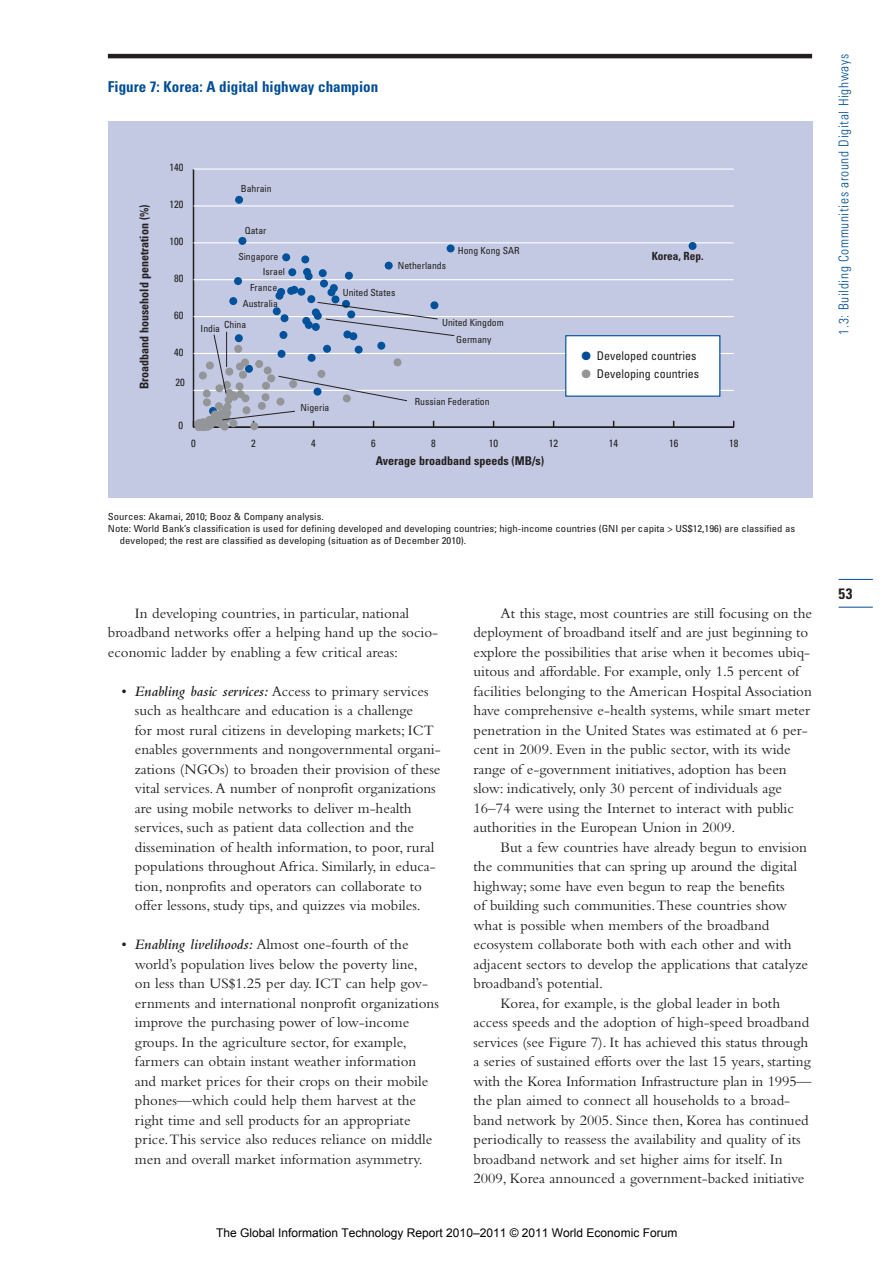
<style>
.page{position:relative;width:893px;height:1263px;background:#fff}
.page>*{position:absolute;margin:0;border:0;box-sizing:border-box;transform-origin:0 0}
.t1{font:15px/19.5px "Bembo";color:#231f20}
.t2{font:700 condensed 15px "Univers";color:#014d95}
.t3{font:700 condensed 15px "Univers";color:#231f20}
.t4{font:300 condensed 13.5px "Univers";letter-spacing:.045em;color:#014d95}
.t5{font:12px "Arial";color:#000}
.t6{font:700 condensed 12px "Univers";color:#231f20}
.t7{font:condensed 12px "Univers";color:#231f20}
.t8{font:700 condensed 11.25px "Univers";color:#231f20}
.t9{font:condensed 10.5px "Univers";color:#231f20}
.t10{font:condensed 9.75px "Univers";color:#231f20;scale:1.1 1}
.t11{font:condensed 9.75px/14.7px "Univers";color:#231f20}
.s1{color:#014d95}
.s2{color:#939598}
.s3{font-weight:600;font-style:italic}
</style>
<div class="page">
<hr style="left:108px;top:54px;width:704px;height:4px;background:#231f20">
<hr style="left:838px;top:579px;width:34px;height:1px;background:#014d95">
<hr style="left:838px;top:607px;width:34px;height:1px;background:#014d95">
<div style="left:108px;top:121px;width:704px;height:377px;background:#c3c9e2"></div>
<hr style="left:193px;top:169px;width:1px;height:258px;background:#231f20">
<hr style="left:193px;top:426px;width:540px;height:2px;background:#231f20">
<hr style="left:193px;top:390px;width:540px;height:1px;background:#fff">
<hr style="left:193px;top:353px;width:540px;height:1px;background:#fff">
<hr style="left:193px;top:316px;width:540px;height:1px;background:#fff">
<hr style="left:193px;top:279px;width:540px;height:1px;background:#fff">
<hr style="left:193px;top:242px;width:540px;height:1px;background:#fff">
<hr style="left:193px;top:205px;width:540px;height:1px;background:#fff">
<hr style="left:193px;top:168px;width:540px;height:2px;background:#fff">
<svg style="left:690px;top:244px;width:4px;height:4px"></svg>
<div style="left:688px;top:242px;width:8px;height:8px;border:1px solid #01529a;border-radius:50%"></div>
<div style="left:447px;top:245px;width:7px;height:7px;background:#01529a;border-radius:50%"></div>
<div style="left:446px;top:244px;width:8px;height:8px;border:1px solid #01529a;border-radius:50%"></div>
<div style="left:385px;top:262px;width:7px;height:7px;background:#01529a;border-radius:50%"></div>
<div style="left:385px;top:262px;width:8px;height:7px;border:1px solid #01529a;border-radius:50%"></div>
<div style="left:303px;top:268px;width:8px;height:8px;border:1px solid #01529a;border-radius:50%"></div>
<div style="left:302px;top:256px;width:6px;height:7px;background:#01529a;border-radius:50%"></div>
<div style="left:301px;top:255px;width:8px;height:8px;border:1px solid #01529a;border-radius:50%"></div>
<div style="left:288px;top:268px;width:8px;height:8px;border:1px solid #01529a;border-radius:50%"></div>
<svg style="left:284px;top:255px;width:4px;height:4px"></svg>
<div style="left:282px;top:253px;width:8px;height:8px;border:1px solid #01529a;border-radius:50%"></div>
<div style="left:239px;top:238px;width:7px;height:6px;background:#01529a;border-radius:50%"></div>
<div style="left:238px;top:237px;width:8px;height:8px;border:1px solid #01529a;border-radius:50%"></div>
<div style="left:236px;top:196px;width:6px;height:7px;background:#01529a;border-radius:50%"></div>
<div style="left:235px;top:196px;width:8px;height:8px;border:1px solid #01529a;border-radius:50%"></div>
<div style="left:201px;top:423px;width:8px;height:8px;border:1px solid #939598;border-radius:50%"></div>
<div style="left:195px;top:423px;width:8px;height:8px;border:1px solid #939598;border-radius:50%"></div>
<div style="left:199px;top:423px;width:8px;height:8px;border:1px solid #939598;border-radius:50%"></div>
<svg style="left:193px;top:269px;width:262px;height:161px"></svg>
<div style="left:566px;top:336px;width:153px;height:59px;background:#fff"></div>
<div style="left:565px;top:335px;width:155px;height:62px;border:1px solid #014d95"></div>
<p class="t2" style="left:108px;top:81px;width:272px">Figure 7: Korea: A digital highway champion</p>
<p class="t6" style="left:140px;top:389px;width:186px;rotate:-90deg">Broadband household penetration (%)</p>
<p class="t9" style="left:169px;top:164px;width:15px">140</p>
<p class="t9" style="left:169px;top:201px;width:15px">120</p>
<p class="t9" style="left:169px;top:237px;width:15px">100</p>
<p class="t9" style="left:174px;top:274px;width:11px">80</p>
<p class="t9" style="left:174px;top:311px;width:11px">60</p>
<p class="t9" style="left:174px;top:348px;width:11px">40</p>
<p class="t9" style="left:175px;top:378px;width:11px">20</p>
<p class="t9" style="left:179px;top:421px;width:6px">0</p>
<p class="t11" style="left:241px;top:182px;width:32px">Bahrain</p>
<p class="t11" style="left:245px;top:224px;width:23px">Qatar</p>
<p class="t11" style="left:263px;top:250px;width:24px;text-indent:-24px">Singapore<br>Israel</p>
<p class="t11" style="left:243px;top:280px;width:37px;line-height:15.9px;text-align:right">France<br>Australia</p>
<p class="t11" style="left:224px;top:318px;width:24px">China</p>
<p class="t11" style="left:201px;top:322px;width:21px">India</p>
<p class="t11" style="left:398px;top:259px;width:50px">Netherlands</p>
<p class="t11" style="left:343px;top:286px;width:54px">United States</p>
<p class="t11" style="left:458px;top:244px;width:63px">Hong Kong SAR</p>
<p class="t11" style="left:442px;top:316px;width:63px">United Kingdom</p>
<p class="t11" style="left:456px;top:333px;width:37px">Germany</p>
<p class="t11" style="left:301px;top:401px;width:30px">Nigeria</p>
<p class="t11" style="left:415px;top:395px;width:76px">Russian Federation</p>
<p class="t8" style="left:651px;top:252px;width:53px">Korea, Rep.</p>
<p class="t7" style="left:581px;top:351px;width:116px"><span class="s1">●</span> Developed countries</p>
<p class="t7" style="left:581px;top:369px;width:119px"><span class="s2">●</span> Developing countries</p>
<p class="t9" style="left:191px;top:439px;width:6px">0</p>
<p class="t9" style="left:251px;top:439px;width:6px">2</p>
<p class="t9" style="left:311px;top:439px;width:6px">4</p>
<p class="t9" style="left:371px;top:439px;width:6px">6</p>
<p class="t9" style="left:431px;top:439px;width:6px">8</p>
<p class="t9" style="left:489px;top:439px;width:11px">10</p>
<p class="t9" style="left:549px;top:439px;width:11px">12</p>
<p class="t9" style="left:609px;top:439px;width:11px">14</p>
<p class="t9" style="left:669px;top:439px;width:11px">16</p>
<p class="t9" style="left:729px;top:439px;width:11px">18</p>
<p class="t6" style="left:376px;top:456px;width:170px">Average broadband speeds (MB/s)</p>
<p class="t10" style="left:108px;top:513px;width:198px">Sources: Akamai, 2010; Booz &amp; Company analysis.</p>
<p class="t10" style="left:108px;top:525px;width:626px">Note: World Bank’s classification is used for defining developed and developing countries; high-income countries (GNI per capita &gt; US$12,196) are classified as</p>
<p class="t10" style="left:120px;top:537px;width:316px">developed; the rest are classified as developing (situation as of December 2010).</p>
<p class="t1" style="left:108px;top:604px;width:332px;text-indent:27px">In developing countries, in particular, national broadband networks offer a helping hand up the socio&shy;economic ladder by enabling a few critical areas:</p>
<p class="t1" style="left:135px;top:683px;width:307px;text-indent:-14px">• <span class="s3">Enabling basic services:</span> Access to primary services such as healthcare and education is a challenge<br>for most rural citizens in developing markets; ICT enables governments and nongovernmental organi&shy;zations (NGOs) to broaden their provision of these vital services. A number of nonprofit organizations are using mobile networks to deliver m-health services, such as patient data collection and the dissemination of health information, to poor, rural populations throughout Africa. Similarly, in educa&shy;tion, nonprofits and operators can collaborate to offer lessons, study tips, and quizzes via mobiles.</p>
<p class="t1" style="left:135px;top:936px;width:305px;text-indent:-14px">• <span class="s3">Enabling livelihoods:</span> Almost one-fourth of the world’s population lives below the poverty line,<br>on less than US$1.25 per day. ICT can help gov&shy;ernments and international nonprofit organizations improve the purchasing power of low-income groups. In the agriculture sector, for example, farmers can obtain instant weather information and market prices for their crops on their mobile phones—which could help them harvest at the right time and sell products for an appropriate price. This service also reduces reliance on middle men and overall market information asymmetry.</p>
<p class="t1" style="left:473px;top:604px;width:340px;text-indent:27px">At this stage, most countries are still focusing on the deployment of broadband itself and are just beginning to explore the possibilities that arise when it becomes ubiq&shy;uitous and affordable. For example, only 1.5 percent of facilities belonging to the American Hospital Association have comprehensive e-health systems, while smart meter penetration in the United States was estimated at 6 per&shy;cent in 2009. Even in the public sector, with its wide range of e-government initiatives, adoption has been slow: indicatively, only 30 percent of individuals age 16–74 were using the Internet to interact with public authorities in the European Union in 2009.</p>
<p class="t1" style="left:500px;top:838px;width:308px">But a few countries have already begun to envision</p>
<p class="t1" style="left:473px;top:858px;width:325px">the communities that can spring up around the digital</p>
<p class="t1" style="left:473px;top:877px;width:313px">highway; some have even begun to reap the benefits</p>
<p class="t1" style="left:473px;top:897px;width:315px">of building such communities. These countries show</p>
<p class="t1" style="left:473px;top:916px;width:297px">what is possible when members of the broadband</p>
<p class="t1" style="left:473px;top:936px;width:319px">ecosystem collaborate both with each other and with</p>
<p class="t1" style="left:473px;top:955px;width:336px">adjacent sectors to develop the applications that catalyze</p>
<p class="t1" style="left:473px;top:975px;width:131px">broadband’s potential.</p>
<p class="t1" style="left:500px;top:994px;width:281px">Korea, for example, is the global leader in both</p>
<p class="t1" style="left:473px;top:1014px;width:337px">access speeds and the adoption of high-speed broadband</p>
<p class="t1" style="left:473px;top:1033px;width:336px">services (see Figure 7). It has achieved this status through</p>
<p class="t1" style="left:473px;top:1053px;width:339px">a series of sustained efforts over the last 15 years, starting</p>
<p class="t1" style="left:473px;top:1072px;width:339px">with the Korea Information Infrastructure plan in 1995—</p>
<p class="t1" style="left:473px;top:1092px;width:318px">the plan aimed to connect all households to a broad-</p>
<p class="t1" style="left:473px;top:1111px;width:337px">band network by 2005. Since then, Korea has continued</p>
<p class="t1" style="left:473px;top:1131px;width:329px">periodically to reassess the availability and quality of its</p>
<p class="t1" style="left:473px;top:1150px;width:311px">broadband network and set higher aims for itself. In</p>
<p class="t1" style="left:473px;top:1170px;width:332px">2009, Korea announced a government-backed initiative</p>
<p class="t5" style="left:216px;top:1225px;width:463px">The Global Information Technology Report 2010–2011 © 2011 World Economic Forum</p>
<p class="t4" style="left:838px;top:334px;width:282px;rotate:-90deg">1.3: Building Communities around Digital Highways</p>
<p class="t3" style="left:838px;top:588px;width:15px">53</p>
</div>
